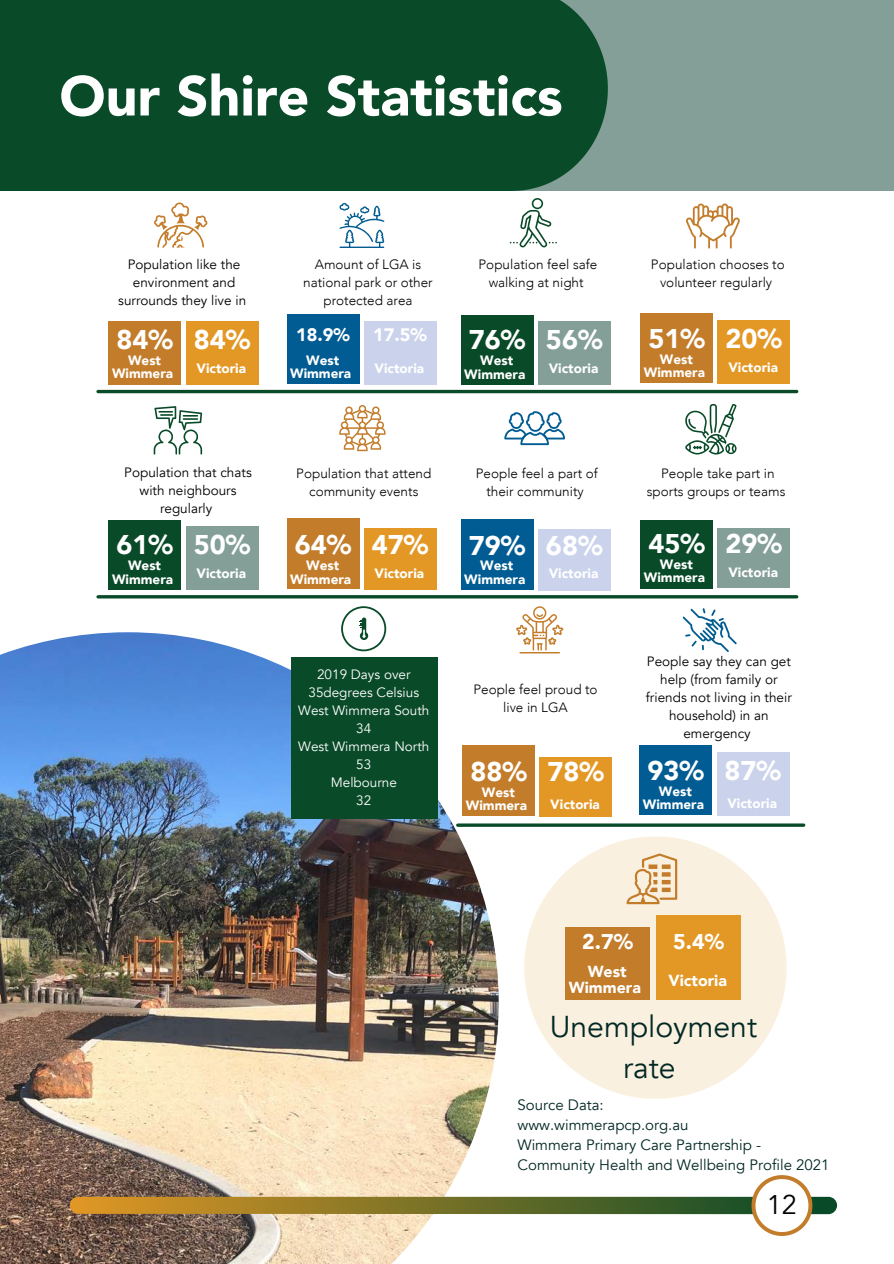
<style>
.page{position:relative;width:894px;height:1264px;background:#fff}
.page>*{position:absolute;margin:0;border:0;box-sizing:border-box;transform-origin:0 0}
.t1{font:900 55.5px "Avenir";color:#fff}
.t2{font:30.15px/41.2px "Avenir";color:#022824;text-align:center}
.t3{font:900 27px "Avenir";color:#fff}
.t4{font:27px "Avenir";color:#000}
.t5{font:900 21.3px "Avenir";color:#fff}
.t6{font:900 18px "Avenir";color:#fff}
.t7{font:900 15.9px/15.9px "Avenir";color:#fff;text-align:center}
.t8{font:15px/20.2px "Avenir";color:#022824}
.t9{font:900 13.5px/13.5px "Avenir";color:#fff;text-align:center}
.t10{font:300 13.5px/18px "Avenir";color:#000;text-align:center}
.t11{font:13.5px/18px "Avenir";color:#000;text-align:center}
.t12{font:13.5px/18px "Avenir";color:#fff;text-align:center}
</style>
<div class="page">
<img style="left:0;top:632px;width:498px;height:631px">
<div style="left:70px;top:1196px;width:766px;height:18px;background:linear-gradient(to right,#e19725,#044828);border-radius:9px"></div>
<svg style="left:751px;top:1175px;width:61px;height:60px"></svg>
<div style="left:0;top:0;width:512px;height:191px;background:#094a28"></div>
<div style="left:512px;top:0;width:381px;height:191px;background:#839f97"></div>
<svg style="left:512px;top:0;width:95px;height:191px"></svg>
<div style="left:109px;top:321px;width:72px;height:63px;background:#c37c2a"></div>
<div style="left:186px;top:321px;width:72px;height:63px;background:#e39825"></div>
<hr style="left:98px;top:390px;width:698px;height:3px;background:#094a28">
<div style="left:287px;top:314px;width:72px;height:70px;background:#005c92"></div>
<div style="left:364px;top:321px;width:72px;height:63px;background:#cad3eb"></div>
<div style="left:109px;top:519px;width:72px;height:70px;background:#094a28"></div>
<div style="left:186px;top:526px;width:72px;height:63px;background:#839f97"></div>
<hr style="left:98px;top:595px;width:698px;height:3px;background:#094a28">
<div style="left:287px;top:518px;width:72px;height:71px;background:#c37c2a"></div>
<div style="left:364px;top:528px;width:72px;height:62px;background:#e39825"></div>
<div style="left:639px;top:745px;width:72px;height:70px;background:#005c92"></div>
<div style="left:716px;top:752px;width:72px;height:63px;background:#cad3eb"></div>
<hr style="left:457px;top:823px;width:346px;height:3px;background:#094a28">
<div style="left:461px;top:315px;width:72px;height:69px;background:#094a28"></div>
<div style="left:538px;top:322px;width:72px;height:63px;background:#839f97"></div>
<div style="left:640px;top:313px;width:72px;height:70px;background:#c37c2a"></div>
<div style="left:717px;top:320px;width:72px;height:63px;background:#e39825"></div>
<div style="left:461px;top:518px;width:72px;height:71px;background:#005c92"></div>
<div style="left:538px;top:528px;width:72px;height:62px;background:#cad3eb"></div>
<div style="left:640px;top:520px;width:72px;height:68px;background:#094a28"></div>
<div style="left:717px;top:528px;width:72px;height:60px;background:#839f97"></div>
<div style="left:462px;top:745px;width:72px;height:71px;background:#c37c2a"></div>
<div style="left:539px;top:757px;width:72px;height:59px;background:#e39825"></div>
<div style="left:291px;top:657px;width:146px;height:161px;background:#094a28"></div>
<svg style="left:154px;top:406px;width:48px;height:48px"></svg>
<svg style="left:504px;top:411px;width:61px;height:34px"></svg>
<svg style="left:685px;top:404px;width:51px;height:50px"></svg>
<hr style="left:519px;top:652px;width:41px;height:1px;background:#c37c2a">
<svg style="left:516px;top:606px;width:47px;height:44px"></svg>
<svg style="left:339px;top:405px;width:46px;height:46px"></svg>
<svg style="left:686px;top:203px;width:53px;height:45px"></svg>
<svg style="left:682px;top:608px;width:54px;height:44px"></svg>
<svg style="left:339px;top:203px;width:45px;height:45px"></svg>
<svg style="left:524px;top:836px;width:262px;height:262px;fill:#faf0df"></svg>
<div style="left:565px;top:927px;width:84px;height:72px;background:#c37c2a"></div>
<div style="left:656px;top:915px;width:84px;height:85px;background:#e39825"></div>
<svg style="left:626px;top:853px;width:51px;height:51px;background:#e9ceaa"></svg>
<svg style="left:341px;top:606px;width:45px;height:45px"></svg>
<svg style="left:509px;top:198px;width:47px;height:49px"></svg>
<svg style="left:154px;top:202px;width:54px;height:45px"></svg>
<p class="t1" style="left:59px;top:49px;width:504px">Our Shire Statistics</p>
<p class="t11" style="left:118px;top:255px;width:129px">Population like the environment and surrounds they live in</p>
<p class="t3" style="left:117px;top:317px;width:58px">84%</p>
<p class="t3" style="left:194px;top:317px;width:58px">84%</p>
<p class="t9" style="left:112px;top:353px;width:63px">West<br>Wimmera</p>
<p class="t9" style="left:196px;top:361px;width:51px">Victoria</p>
<p class="t11" style="left:124px;top:463px;width:129px">Population that chats with neighbours regularly</p>
<p class="t3" style="left:117px;top:522px;width:58px">61%</p>
<p class="t3" style="left:194px;top:522px;width:58px">50%</p>
<p class="t9" style="left:112px;top:558px;width:63px">West<br>Wimmera</p>
<p class="t9" style="left:196px;top:566px;width:51px">Victoria</p>
<p class="t10" style="left:303px;top:255px;width:131px">Amount of LGA is national park or other protected area</p>
<p class="t6" style="left:296px;top:319px;width:55px">18.9%</p>
<p class="t6" style="left:373px;top:319px;width:55px">17.5%</p>
<p class="t9" style="left:290px;top:353px;width:63px">West<br>Wimmera</p>
<p class="t9" style="left:374px;top:361px;width:51px">Victoria</p>
<p class="t9" style="left:379px;top:361px;width:51px">Victoria</p>
<p class="t10" style="left:478px;top:255px;width:120px">Population feel safe walking at night</p>
<p class="t3" style="left:468px;top:317px;width:58px">76%</p>
<p class="t3" style="left:546px;top:317px;width:58px">56%</p>
<p class="t9" style="left:464px;top:353px;width:63px">West<br>Wimmera</p>
<p class="t9" style="left:548px;top:361px;width:51px">Victoria</p>
<p class="t10" style="left:650px;top:255px;width:135px">Population chooses to volunteer regularly</p>
<p class="t3" style="left:648px;top:315px;width:58px">51%</p>
<p class="t3" style="left:725px;top:315px;width:58px">20%</p>
<p class="t9" style="left:643px;top:352px;width:63px">West<br>Wimmera</p>
<p class="t9" style="left:728px;top:360px;width:51px">Victoria</p>
<p class="t9" style="left:553px;top:361px;width:51px">Victoria</p>
<p class="t9" style="left:732px;top:360px;width:51px">Victoria</p>
<p class="t10" style="left:296px;top:464px;width:136px">Population that attend community events</p>
<p class="t3" style="left:294px;top:522px;width:58px">64%</p>
<p class="t3" style="left:372px;top:522px;width:58px">47%</p>
<p class="t9" style="left:290px;top:558px;width:63px">West<br>Wimmera</p>
<p class="t9" style="left:374px;top:566px;width:51px">Victoria</p>
<p class="t9" style="left:379px;top:566px;width:51px">Victoria</p>
<p class="t12" style="left:308px;top:665px;width:112px">2019 Days over<br>35degrees Celsius</p>
<p class="t12" style="left:298px;top:701px;width:133px">West Wimmera South</p>
<p class="t12" style="left:356px;top:719px;width:17px">34</p>
<p class="t12" style="left:298px;top:737px;width:133px">West Wimmera North</p>
<p class="t12" style="left:356px;top:755px;width:17px">53</p>
<p class="t12" style="left:331px;top:773px;width:68px">Melbourne</p>
<p class="t12" style="left:356px;top:791px;width:17px">32</p>
<p class="t10" style="left:475px;top:464px;width:123px">People feel a part of their community</p>
<p class="t3" style="left:468px;top:522px;width:58px">79%</p>
<p class="t3" style="left:546px;top:522px;width:58px">68%</p>
<p class="t9" style="left:464px;top:558px;width:63px">West<br>Wimmera</p>
<p class="t9" style="left:548px;top:566px;width:51px">Victoria</p>
<p class="t10" style="left:646px;top:464px;width:140px">People take part in sports groups or teams</p>
<p class="t3" style="left:648px;top:521px;width:58px">45%</p>
<p class="t3" style="left:725px;top:521px;width:58px">29%</p>
<p class="t9" style="left:643px;top:557px;width:63px">West<br>Wimmera</p>
<p class="t9" style="left:728px;top:565px;width:51px">Victoria</p>
<p class="t9" style="left:553px;top:566px;width:51px">Victoria</p>
<p class="t9" style="left:732px;top:565px;width:51px">Victoria</p>
<p class="t10" style="left:473px;top:680px;width:126px">People feel proud to live in LGA</p>
<p class="t11" style="left:645px;top:652px;width:147px">People say they can get help (from family or friends not living in their household) in an emergency</p>
<p class="t3" style="left:470px;top:748px;width:58px">88%</p>
<p class="t3" style="left:547px;top:748px;width:58px">78%</p>
<p class="t9" style="left:465px;top:785px;width:63px">West<br>Wimmera</p>
<p class="t9" style="left:550px;top:797px;width:51px">Victoria</p>
<p class="t9" style="left:554px;top:797px;width:51px">Victoria</p>
<p class="t3" style="left:647px;top:747px;width:58px">93%</p>
<p class="t3" style="left:724px;top:747px;width:58px">87%</p>
<p class="t9" style="left:642px;top:783px;width:63px">West<br>Wimmera</p>
<p class="t9" style="left:727px;top:796px;width:51px">Victoria</p>
<p class="t5" style="left:582px;top:923px;width:52px">2.7%</p>
<p class="t5" style="left:673px;top:923px;width:52px">5.4%</p>
<p class="t7" style="left:568px;top:962px;width:74px">West<br>Wimmera</p>
<p class="t7" style="left:668px;top:972px;width:60px">Victoria</p>
<p class="t2" style="left:549px;top:1006px;width:208px">Unemployment rate</p>
<p class="t8" style="left:517px;top:1094px;width:88px">Source Data:</p>
<p class="t8" style="left:517px;top:1114px;width:172px">www.wimmerapcp.org.au</p>
<p class="t8" style="left:517px;top:1135px;width:313px">Wimmera Primary Care Partnership -<br>Community Health and Wellbeing Profile 2021</p>
<p class="t4" style="left:766px;top:1188px;width:32px">12</p>
</div>
